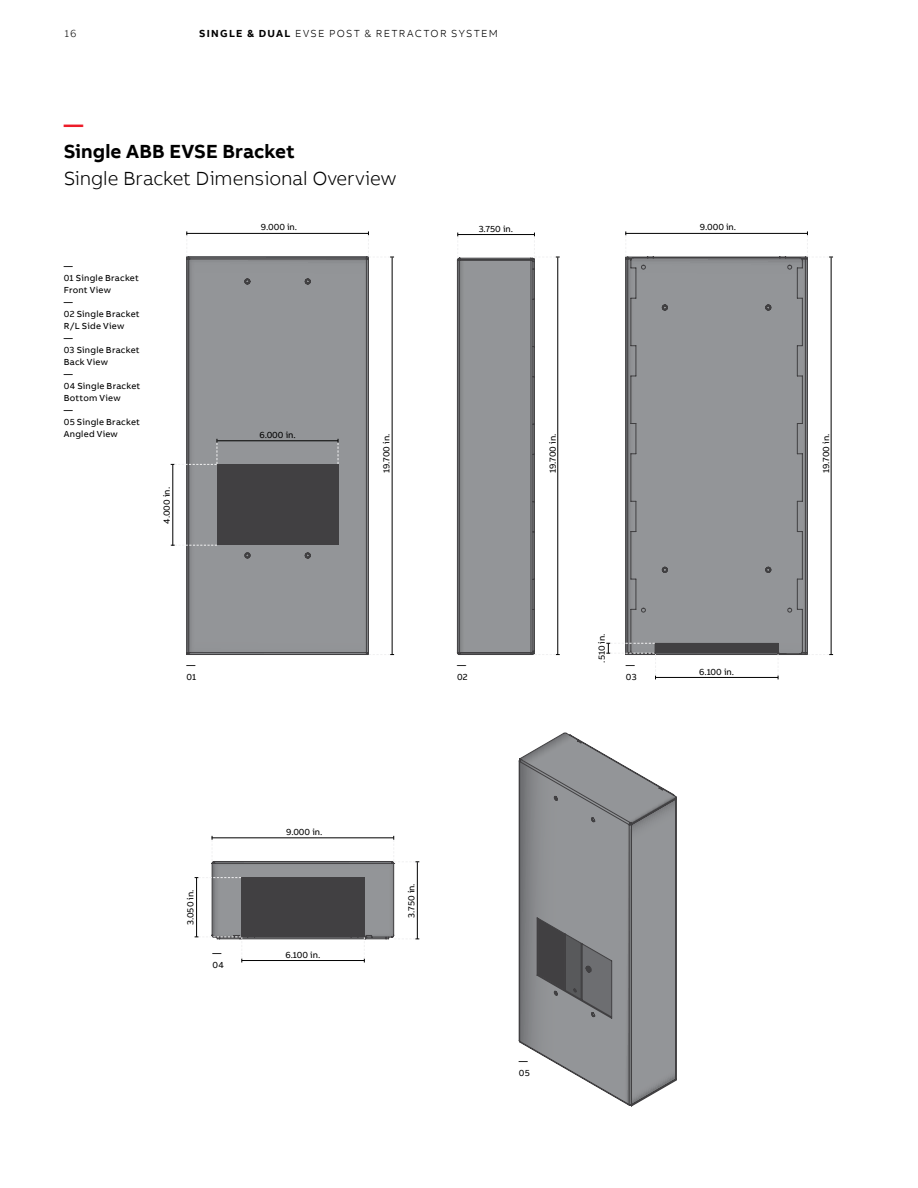
<style>
.page{position:relative;width:918px;height:1188px;background:#fff}
.page>*{position:absolute;margin:0;border:0;box-sizing:border-box;transform-origin:0 0}
.t1{font:300 19.5px "AB Bvoice";letter-spacing:-.005em;color:#000}
.t2{font:700 19.5px "AB Bvoice";letter-spacing:.005em;color:#000}
.t3{font:700 19.5px "AB Bvoice";color:#ed1c29}
.t4{font:300 10.5px "AB Bvoice";letter-spacing:.125em;color:#000}
.t5{font:9px/12px "AB Bvoice";letter-spacing:.02em;color:#000}
.s1{font-weight:700}
</style>
<div class="page">
<svg style="left:187px;top:257px;width:182px;height:398px;background:#848588"></svg>
<svg style="left:626px;top:257px;width:182px;height:398px;background:#8e9093"></svg>
<div style="left:655px;top:643px;width:123px;height:10px;background:#414042"></div>
<svg style="left:519px;top:733px;width:158px;height:373px;background:#96979a"></svg>
<hr style="left:186px;top:233px;width:182px;height:1px;background:#000">
<hr style="left:625px;top:233px;width:182px;height:1px;background:#000">
<hr style="left:392px;top:257px;width:1px;height:398px;background:#000">
<hr style="left:831px;top:257px;width:1px;height:398px;background:#000">
<svg style="left:368px;top:231px;width:26px;height:27px"></svg>
<svg style="left:807px;top:231px;width:26px;height:27px"></svg>
<svg style="left:369px;top:654px;width:25px;height:1px"></svg>
<svg style="left:808px;top:654px;width:25px;height:1px"></svg>
<svg style="left:457px;top:233px;width:103px;height:422px"></svg>
<hr style="left:217px;top:440px;width:121px;height:1px;background:#000">
<svg style="left:338px;top:439px;width:1px;height:25px"></svg>
<hr style="left:172px;top:464px;width:1px;height:82px;background:#000">
<svg style="left:171px;top:545px;width:46px;height:1px"></svg>
<svg style="left:171px;top:439px;width:47px;height:26px"></svg>
<svg style="left:195px;top:836px;width:224px;height:127px"></svg>
<hr style="left:656px;top:677px;width:122px;height:1px;background:#000">
<svg style="left:606px;top:643px;width:50px;height:36px"></svg>
<p class="t4" style="left:64px;top:27px;width:14px">16</p>
<p class="t4" style="left:199px;top:27px;width:300px"><span class="s1">SINGLE &amp; DUAL</span> EVSE POST &amp; RETRACTOR SYSTEM</p>
<h1 class="t3" style="left:64px;top:112px;width:21px">—</h1>
<h1 class="t2" style="left:64px;top:139px;width:233px">Single ABB EVSE Bracket</h1>
<h1 class="t1" style="left:64px;top:167px;width:334px">Single Bracket Dimensional Overview</h1>
<p class="t5" style="left:261px;top:221px;width:38px">9.000 in.</p>
<p class="t5" style="left:700px;top:221px;width:38px">9.000 in.</p>
<p class="t5" style="left:479px;top:223px;width:36px">3.750 in.</p>
<p class="t5" style="left:64px;top:260px;width:78px">—<br>01 Single Bracket<br>Front View<br>—<br>02 Single Bracket<br>R/L Side View<br>—<br>03 Single Bracket<br>Back View<br>—<br>04 Single Bracket<br>Bottom View<br>—<br>05 Single Bracket<br>Angled View</p>
<p class="t5" style="left:161px;top:524px;width:38px;rotate:-90deg">4.000 in.</p>
<p class="t5" style="left:259px;top:429px;width:38px">6.000 in.</p>
<p class="t5" style="left:380px;top:473px;width:41px;rotate:-90deg">19.700 in.</p>
<p class="t5" style="left:547px;top:473px;width:41px;rotate:-90deg">19.700 in.</p>
<p class="t5" style="left:820px;top:473px;width:41px;rotate:-90deg">19.700 in.</p>
<p class="t5" style="left:186px;top:659px;width:11px">—<br>01</p>
<p class="t5" style="left:457px;top:659px;width:12px">—<br>02</p>
<p class="t5" style="left:596px;top:663px;width:31px;rotate:-90deg">.510 in.</p>
<p class="t5" style="left:626px;top:659px;width:12px">—<br>03</p>
<p class="t5" style="left:699px;top:666px;width:37px">6.100 in.</p>
<p class="t5" style="left:185px;top:925px;width:37px;rotate:-90deg">3.050 in.</p>
<p class="t5" style="left:212px;top:947px;width:13px">—<br>04</p>
<p class="t5" style="left:286px;top:826px;width:38px">9.000 in.</p>
<p class="t5" style="left:285px;top:949px;width:37px">6.100 in.</p>
<p class="t5" style="left:406px;top:918px;width:36px;rotate:-90deg">3.750 in.</p>
<p class="t5" style="left:519px;top:1055px;width:13px">—<br>05</p>
</div>
